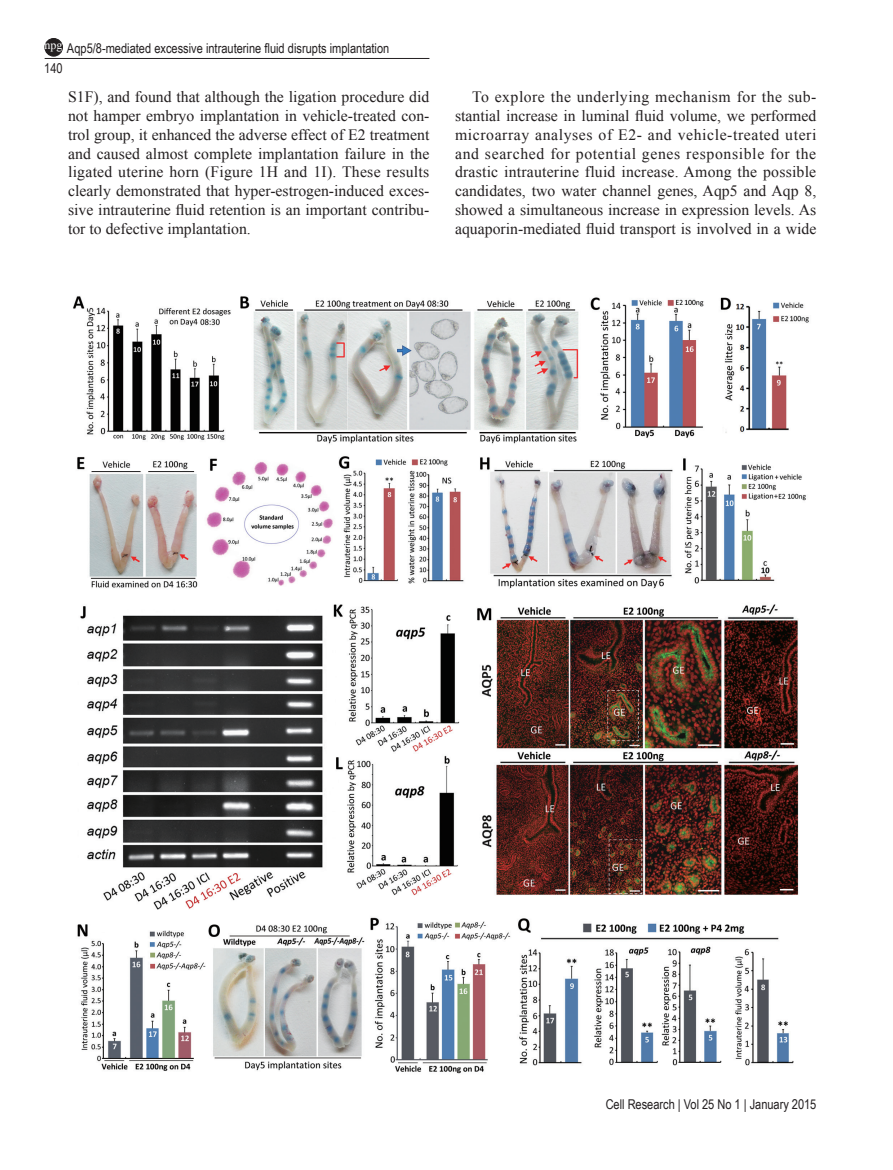
<style>
.page{position:relative;width:893px;height:1170px;background:#fff}
.page>*{position:absolute;margin:0;border:0;box-sizing:border-box;transform-origin:0 0}
.t1{font:15.75px/18.8px "Times New Roman";color:#231f20;text-align:justify}
.t2{font:13.5px "Arial Narrow";color:#231f20}
.t3{font:12px "Times New Roman";color:#fff}
</style>
<div class="page">
<hr style="left:45px;top:58px;width:384px;height:1px;background:#231f20">
<div style="left:45px;top:38px;width:17px;height:18px;background:#231f20;border-radius:50%"></div>
<div style="left:45px;top:38px;width:18px;height:18px;border:1px solid #231f20;border-radius:50%"></div>
<img style="left:73px;top:296px;width:736px;height:778px">
<p class="t2" style="left:67px;top:39px;width:324px">Aqp5/8-mediated excessive intrauterine fluid disrupts implantation</p>
<p class="t3" style="left:45px;top:37px;width:20px">npg</p>
<p class="t2" style="left:44px;top:58px;width:20px">140</p>
<p class="t1" style="left:68px;top:87px;width:363px">S1F), and found that although the ligation procedure did not hamper embryo implantation in vehicle-treated con&shy;trol group, it enhanced the adverse effect of E2 treatment and caused almost complete implantation failure in the ligated uterine horn (Figure 1H and 1I). These results clearly demonstrated that hyper-estrogen-induced exces&shy;sive intrauterine fluid retention is an important contribu&shy;tor to defective implantation.</p>
<p class="t1" style="left:455px;top:87px;width:363px;text-indent:17px">To explore the underlying mechanism for the sub&shy;stantial increase in luminal fluid volume, we performed microarray analyses of E2- and vehicle-treated uteri and searched for potential genes responsible for the drastic intrauterine fluid increase. Among the possible candidates, two water channel genes, Aqp5 and Aqp 8, showed a simultaneous increase in expression levels. As aquaporin-mediated fluid transport is involved in a wide</p>
<p class="t2" style="left:606px;top:1094px;width:212px">Cell Research | Vol 25 No 1 | January 2015</p>
</div>
